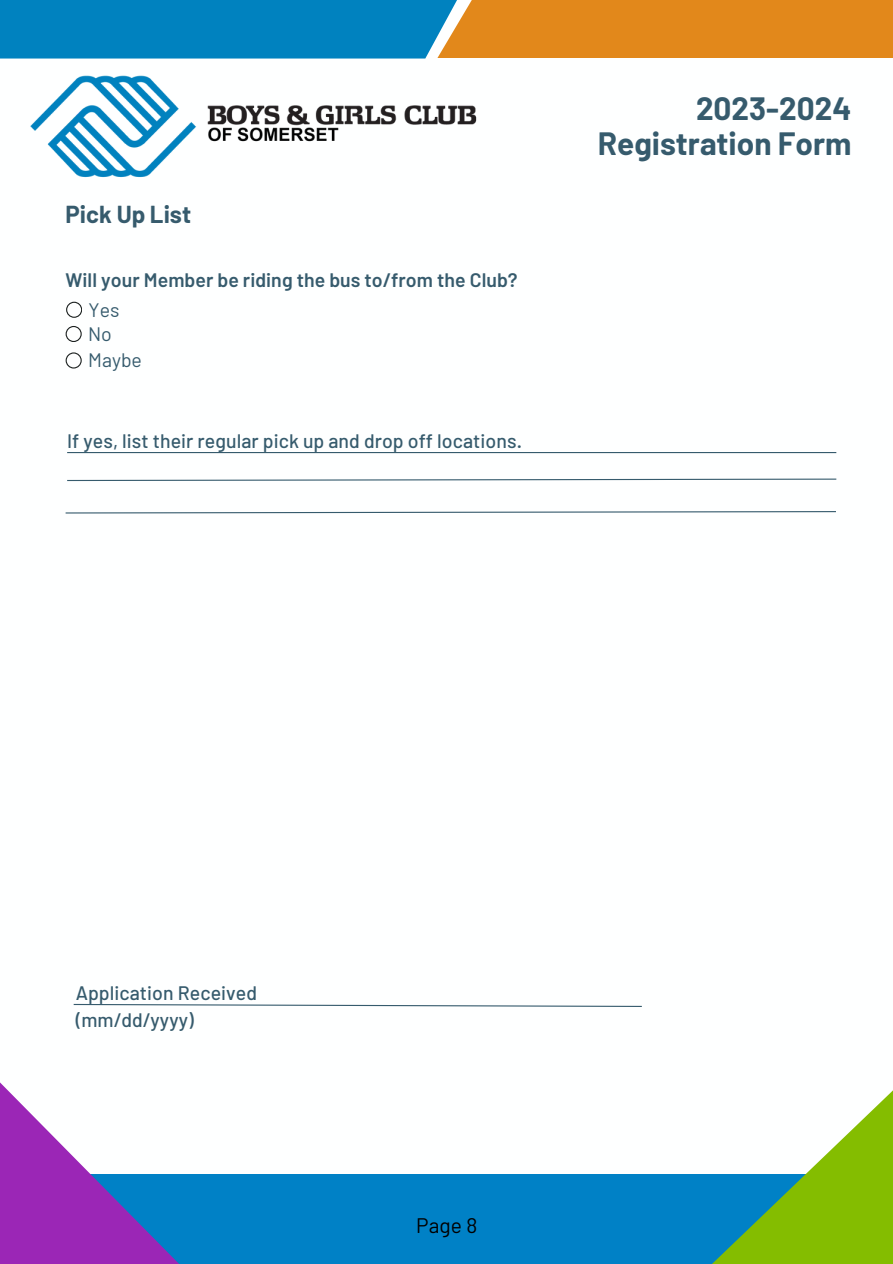
<style>
.page{position:relative;width:893px;height:1264px;background:#fff}
.page>*{position:absolute;margin:0;border:0;box-sizing:border-box;transform-origin:0 0}
.t1{font:700 31.5px "Barlow";color:#365b6d}
.t2{font:700 24px "Barlow";color:#365b6d}
.t3{font:21px "Barlow";color:#000}
.t4{font:500 19.5px/27px "Barlow";letter-spacing:.005em;color:#365b6d}
.t5{font:600 19.5px "Barlow";letter-spacing:.005em;color:#365b6d}
.t6{font:19.5px "Barlow";color:#365b6d}
</style>
<div class="page">
<div style="left:0;top:1174px;width:892px;height:89px;background:#0081c6"></div>
<div style="left:0;top:0;width:474px;height:59px;background:#0082bf"></div>
<div style="left:437px;top:0;width:455px;height:58px;background:#e2881b"></div>
<svg style="left:713px;top:1091px;width:179px;height:172px"></svg>
<svg style="left:0;top:1082px;width:178px;height:181px"></svg>
<img style="left:30px;top:75px;width:447px;height:103px">
<svg style="left:66px;top:326px;width:15px;height:16px"></svg>
<svg style="left:66px;top:352px;width:15px;height:16px"></svg>
<svg style="left:66px;top:302px;width:16px;height:15px"></svg>
<hr style="left:67px;top:452px;width:769px;height:1px;background:#365b6d">
<svg style="left:67px;top:478px;width:770px;height:3px"></svg>
<svg style="left:65px;top:511px;width:771px;height:3px"></svg>
<svg style="left:73px;top:1003px;width:569px;height:4px"></svg>
<p class="t2" style="left:66px;top:199px;width:127px">Pick Up List</p>
<p class="t5" style="left:66px;top:267px;width:453px">Will your Member be riding the bus to/from the Club?</p>
<p class="t6" style="left:88px;top:321px;width:25px">No</p>
<p class="t6" style="left:88px;top:348px;width:55px">Maybe</p>
<p class="t6" style="left:89px;top:297px;width:32px">Yes</p>
<p class="t4" style="left:67px;top:426px;width:456px">If yes, list their regular pick up and drop off locations.</p>
<p class="t1" style="left:696px;top:89px;width:157px">2023-2024</p>
<p class="t1" style="left:597px;top:124px;width:255px">Registration Form</p>
<p class="t4" style="left:76px;top:978px;width:183px">Application Received (mm/dd/yyyy)</p>
<p class="t3" style="left:416px;top:1211px;width:63px">Page 8</p>
</div>
